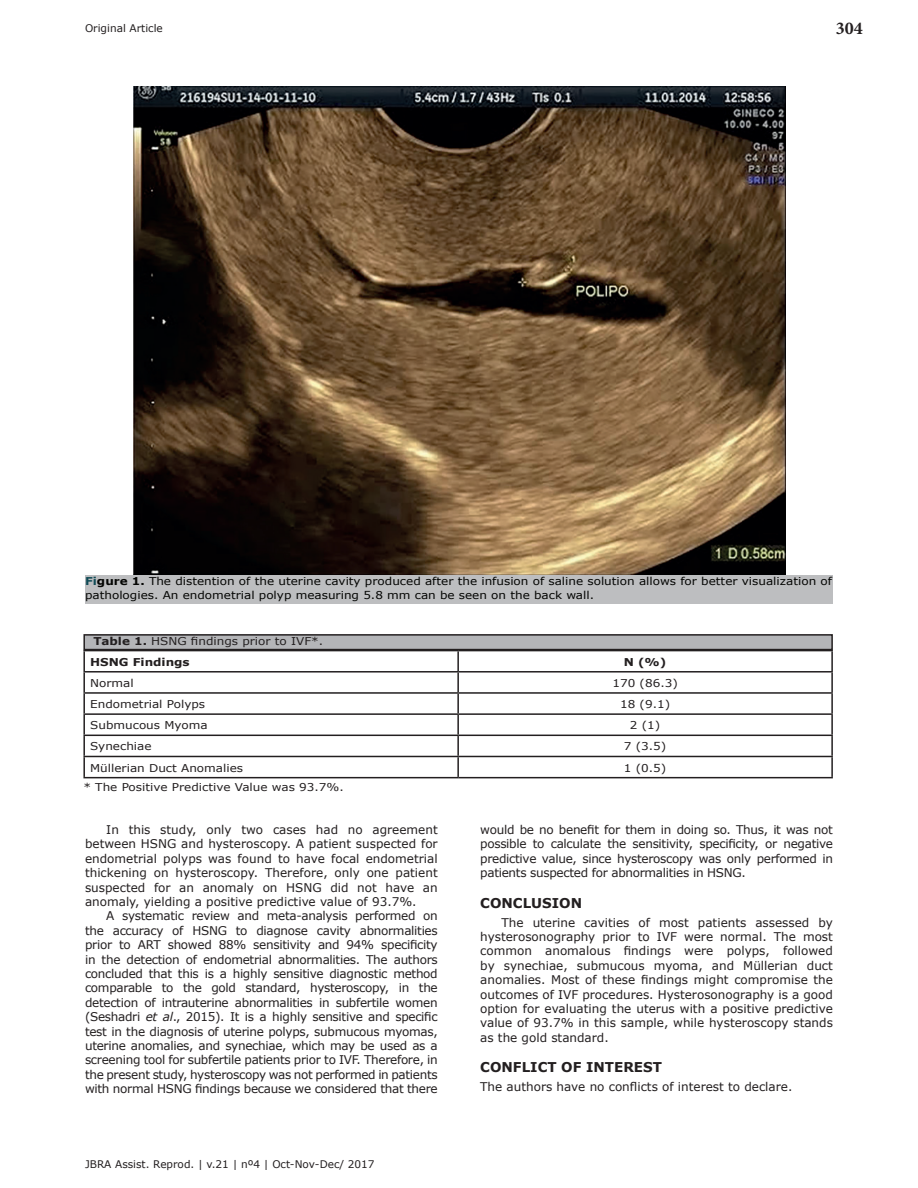
<style>
.page{position:relative;width:918px;height:1188px;background:#fff}
.page>*{position:absolute;margin:0;border:0;box-sizing:border-box;transform-origin:0 0}
.Paginação{font:700 18px "Minion Pro";color:#231f20}
.Intertítulo{font:700 13.5px "Verdana";color:#231f20}
.Texto{font:12px/14.4px "Verdana";letter-spacing:-.025em;color:#231f20;text-align:justify}
.Endereço_para_correp{font:12px "Verdana";color:#231f20}
.Legenda_Tabela{font:10.8px "Verdana";color:#040503;scale:1.11 1}
.Corpo_tabela{font:10.8px "Verdana";color:#231f20;scale:1.11 1}
.Legenda{font:10.8px "Verdana";color:#231f20;scale:1.11 1}
.Título_Tabela{font:10.8px "Verdana";color:#231f20;scale:1.11 1}
.Corpo_tabela-2{font:700 10.8px "Verdana";color:#231f20;scale:1.11 1}
.t1{font:10.5px "Verdana";color:#231f20}
.s1{font-weight:700;color:#104b56}
.s2{font-weight:700}
.s3{font-style:italic}
</style>
<div class="page">
<img style="left:133px;top:87px;width:653px;height:488px">
<div style="left:85px;top:576px;width:748px;height:28px;background:#bdbec0"></div>
<div style="left:84px;top:635px;width:748px;height:15px;background:#b4b5b8"></div>
<div style="left:83px;top:634px;width:750px;height:16px;border:2px solid #231f20"></div>
<hr style="left:83px;top:650px;width:375px;height:1px;background:#231f20">
<hr style="left:83px;top:651px;width:2px;height:20px;background:#231f20">
<hr style="left:458px;top:650px;width:375px;height:1px;background:#231f20">
<hr style="left:457px;top:651px;width:2px;height:20px;background:#231f20">
<hr style="left:831px;top:651px;width:2px;height:20px;background:#231f20">
<hr style="left:83px;top:671px;width:375px;height:2px;background:#231f20">
<hr style="left:458px;top:671px;width:375px;height:2px;background:#231f20">
<hr style="left:83px;top:692px;width:375px;height:2px;background:#231f20">
<svg style="left:83px;top:673px;width:2px;height:40px"></svg>
<hr style="left:458px;top:692px;width:375px;height:2px;background:#231f20">
<svg style="left:457px;top:673px;width:2px;height:40px"></svg>
<svg style="left:831px;top:673px;width:2px;height:40px"></svg>
<hr style="left:83px;top:713px;width:375px;height:2px;background:#231f20">
<hr style="left:83px;top:715px;width:2px;height:20px;background:#231f20">
<hr style="left:458px;top:713px;width:375px;height:2px;background:#231f20">
<hr style="left:457px;top:715px;width:2px;height:20px;background:#231f20">
<hr style="left:831px;top:715px;width:2px;height:20px;background:#231f20">
<hr style="left:83px;top:735px;width:375px;height:1px;background:#231f20">
<hr style="left:83px;top:736px;width:2px;height:20px;background:#231f20">
<hr style="left:458px;top:735px;width:375px;height:1px;background:#231f20">
<hr style="left:457px;top:736px;width:2px;height:20px;background:#231f20">
<hr style="left:831px;top:736px;width:2px;height:20px;background:#231f20">
<hr style="left:83px;top:756px;width:375px;height:1px;background:#231f20">
<hr style="left:83px;top:757px;width:2px;height:20px;background:#231f20">
<hr style="left:458px;top:756px;width:375px;height:1px;background:#231f20">
<hr style="left:457px;top:757px;width:2px;height:20px;background:#231f20">
<hr style="left:831px;top:757px;width:2px;height:20px;background:#231f20">
<hr style="left:83px;top:777px;width:375px;height:1px;background:#231f20">
<hr style="left:458px;top:777px;width:375px;height:1px;background:#231f20">
<p class="t1" style="left:85px;top:21px;width:79px">Original Article</p>
<p class="Paginação" style="left:836px;top:16px;width:28px">304</p>
<p class="Legenda_Tabela" style="left:85px;top:573px;width:674px"><span class="s1">Fi</span><span class="s2">gure 1.</span> The distention of the uterine cavity produced after the infusion of saline solution allows for better visualization of</p>
<p class="Legenda_Tabela" style="left:85px;top:588px;width:460px">pathologies. An endometrial polyp measuring 5.8 mm can be seen on the back wall.</p>
<p class="Título_Tabela" style="left:93px;top:633px;width:209px"><span class="s2">Table 1.</span> HSNG findings prior to IVF*.</p>
<p class="Corpo_tabela-2" style="left:90px;top:654px;width:91px">HSNG Findings</p>
<p class="Corpo_tabela-2" style="left:624px;top:654px;width:40px">N (%)</p>
<p class="Corpo_tabela" style="left:90px;top:676px;width:41px">Normal</p>
<p class="Corpo_tabela" style="left:613px;top:676px;width:60px">170 (86.3)</p>
<p class="Corpo_tabela" style="left:90px;top:697px;width:105px">Endometrial Polyps</p>
<p class="Corpo_tabela" style="left:620px;top:697px;width:47px">18 (9.1)</p>
<p class="Corpo_tabela" style="left:90px;top:718px;width:107px">Submucous Myoma</p>
<p class="Corpo_tabela" style="left:630px;top:718px;width:29px">2 (1)</p>
<p class="Corpo_tabela" style="left:90px;top:739px;width:57px">Synechiae</p>
<p class="Corpo_tabela" style="left:624px;top:739px;width:40px">7 (3.5)</p>
<p class="Corpo_tabela" style="left:90px;top:760px;width:139px">Müllerian Duct Anomalies</p>
<p class="Corpo_tabela" style="left:624px;top:760px;width:40px">1 (0.5)</p>
<p class="Legenda" style="left:83px;top:780px;width:236px">* The Positive Predictive Value was 93.7%.</p>
<p class="Texto" style="left:85px;top:822px;width:354px;text-indent:21px">In this study, only two cases had no agreement between HSNG and hysteroscopy. A patient suspected for endometrial polyps was found to have focal endometrial thickening on hysteroscopy. Therefore, only one patient suspected for an anomaly on HSNG did not have an anomaly, yielding a positive predictive value of 93.7%.</p>
<p class="Texto" style="left:85px;top:909px;width:354px;text-indent:21px">A systematic review and meta-analysis performed on the accuracy of HSNG to diagnose cavity abnormalities prior to ART showed 88% sensitivity and 94% specificity in the detection of endometrial abnormalities. The authors concluded that this is a highly sensitive diagnostic method comparable to the gold standard, hysteroscopy, in the detection of intrauterine abnormalities in subfertile women (Seshadri <span class="s3">et al</span>., 2015). It is a highly sensitive and specific test in the diagnosis of uterine polyps, submucous myomas, uterine anomalies, and synechiae, which may be used as a screening tool for subfertile patients prior to IVF. Therefore, in the present study, hysteroscopy was not performed in patients with normal HSNG findings because we considered that there</p>
<p class="Texto" style="left:480px;top:822px;width:354px">would be no benefit for them in doing so. Thus, it was not possible to calculate the sensitivity, specificity, or negative predictive value, since hysteroscopy was only performed in patients suspected for abnormalities in HSNG.</p>
<p class="Intertítulo" style="left:480px;top:893px;width:103px">CONCLUSION</p>
<p class="Texto" style="left:480px;top:915px;width:354px;text-indent:21px">The uterine cavities of most patients assessed by hysterosonography prior to IVF were normal. The most common anomalous findings were polyps, followed by synechiae, submucous myoma, and Müllerian duct anomalies. Most of these findings might compromise the outcomes of IVF procedures. Hysterosonography is a good option for evaluating the uterus with a positive predictive value of 93.7% in this sample, while hysteroscopy stands as the gold standard.</p>
<p class="Intertítulo" style="left:480px;top:1058px;width:183px">CONFLICT OF INTEREST</p>
<p class="Endereço_para_correp" style="left:480px;top:1078px;width:314px">The authors have no conflicts of interest to declare.</p>
<p class="t1" style="left:85px;top:1157px;width:291px">JBRA Assist. Reprod. | v.21 | nº4 | Oct-Nov-Dec/ 2017</p>
</div>
